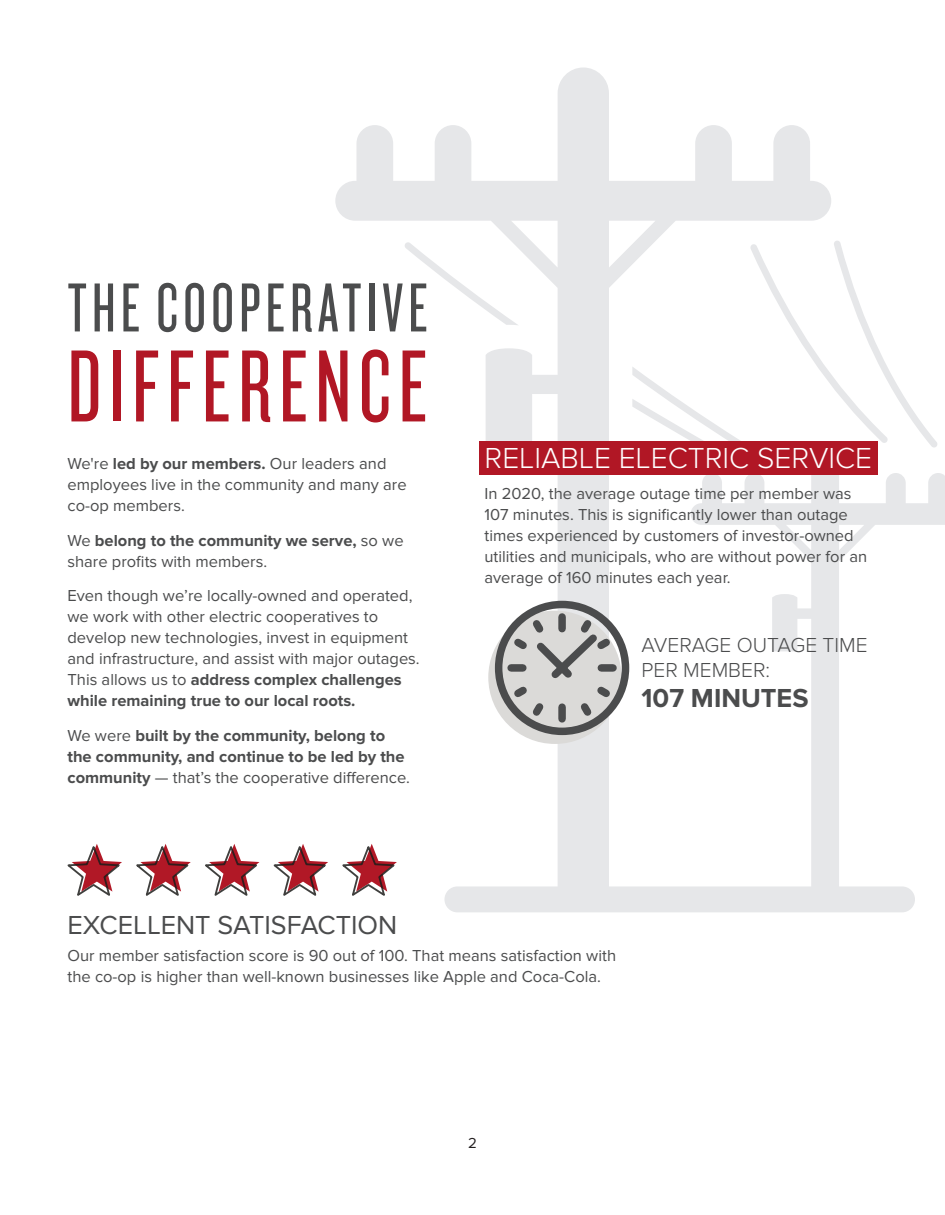
<style>
.page{position:relative;width:945px;height:1215px;background:#fff}
.page>*{position:absolute;margin:0;border:0;box-sizing:border-box;transform-origin:0 0}
.t1{font:106.5px "Knockout HTF27 Junior Bantamwt";letter-spacing:.07em;color:#b11725}
.t2{font:72px "Knockout HTF27 Junior Bantamwt";letter-spacing:.07em;color:#4b4c4d}
.t3{font:300 30px "Proxima Nova";color:#fff}
.Secondary_titles{font:27px "Proxima Nova";color:#4b4c4d}
.t4{font:700 27px "Proxima Nova";color:#4b4c4d}
.t5{font:300 21px/25.2px "Proxima Nova";color:#4b4c4d}
.text{font:16.5px/21px "Proxima Nova";color:#4b4c4d}
.t6{font:700 16.5px/21px "Proxima Nova";color:#4b4c4d}
.t7{font:15px "Proxima Nova";color:#231f20}
.s1{font-weight:700}
.s2{font-weight:400}
</style>
<div class="page">
<svg style="left:68px;top:844px;width:54px;height:52px"></svg>
<svg style="left:136px;top:844px;width:55px;height:52px"></svg>
<svg style="left:205px;top:844px;width:54px;height:52px"></svg>
<svg style="left:274px;top:844px;width:54px;height:52px"></svg>
<svg style="left:335px;top:67px;width:610px;height:845px"></svg>
<svg style="left:491px;top:597px;width:142px;height:142px"></svg>
<div style="left:479px;top:441px;width:399px;height:34px;background:#b11725"></div>
<p class="t2" style="left:68px;top:272px;width:362px">THE COOPERATIVE</p>
<p class="t1" style="left:68px;top:334px;width:361px">DIFFERENCE</p>
<p class="text" style="left:68px;top:454px;width:341px">We're <span class="s1">led by our members.</span> Our leaders and employees live in the community and many are co-op members.</p>
<p class="text" style="left:68px;top:530px;width:338px">We <span class="s1">belong to the community we serve,</span> so we share profits with members.</p>
<p class="text" style="left:68px;top:586px;width:354px">Even though we’re locally-owned and operated, we work with other electric cooperatives to develop new technologies, invest in equipment and infrastructure, and assist with major outages.<br>This allows us to <span class="s1">address complex challenges while remaining true to our local roots.</span></p>
<p class="t6" style="left:68px;top:725px;width:344px"><span class="s2">We were</span> built by the community, belong to the community, and continue to be led by the community <span class="s2">— that’s the cooperative difference.</span></p>
<p class="t3" style="left:485px;top:441px;width:389px">RELIABLE ELECTRIC SERVICE</p>
<p class="text" style="left:485px;top:483px;width:384px">In 2020, the average outage time per member was 107 minutes. This is significantly lower than outage times experienced by customers of investor-owned utilities and municipals, who are without power for an average of 160 minutes each year.</p>
<p class="t5" style="left:642px;top:632px;width:228px">AVERAGE OUTAGE TIME<br>PER MEMBER:</p>
<p class="t4" style="left:642px;top:682px;width:169px">107 MINUTES</p>
<p class="Secondary_titles" style="left:68px;top:909px;width:331px">EXCELLENT SATISFACTION</p>
<p class="text" style="left:68px;top:946px;width:550px">Our member satisfaction score is 90 out of 100. That means satisfaction with the co-op is higher than well-known businesses like Apple and Coca-Cola.</p>
<p class="t7" style="left:468px;top:1134px;width:10px">2</p>
</div>
